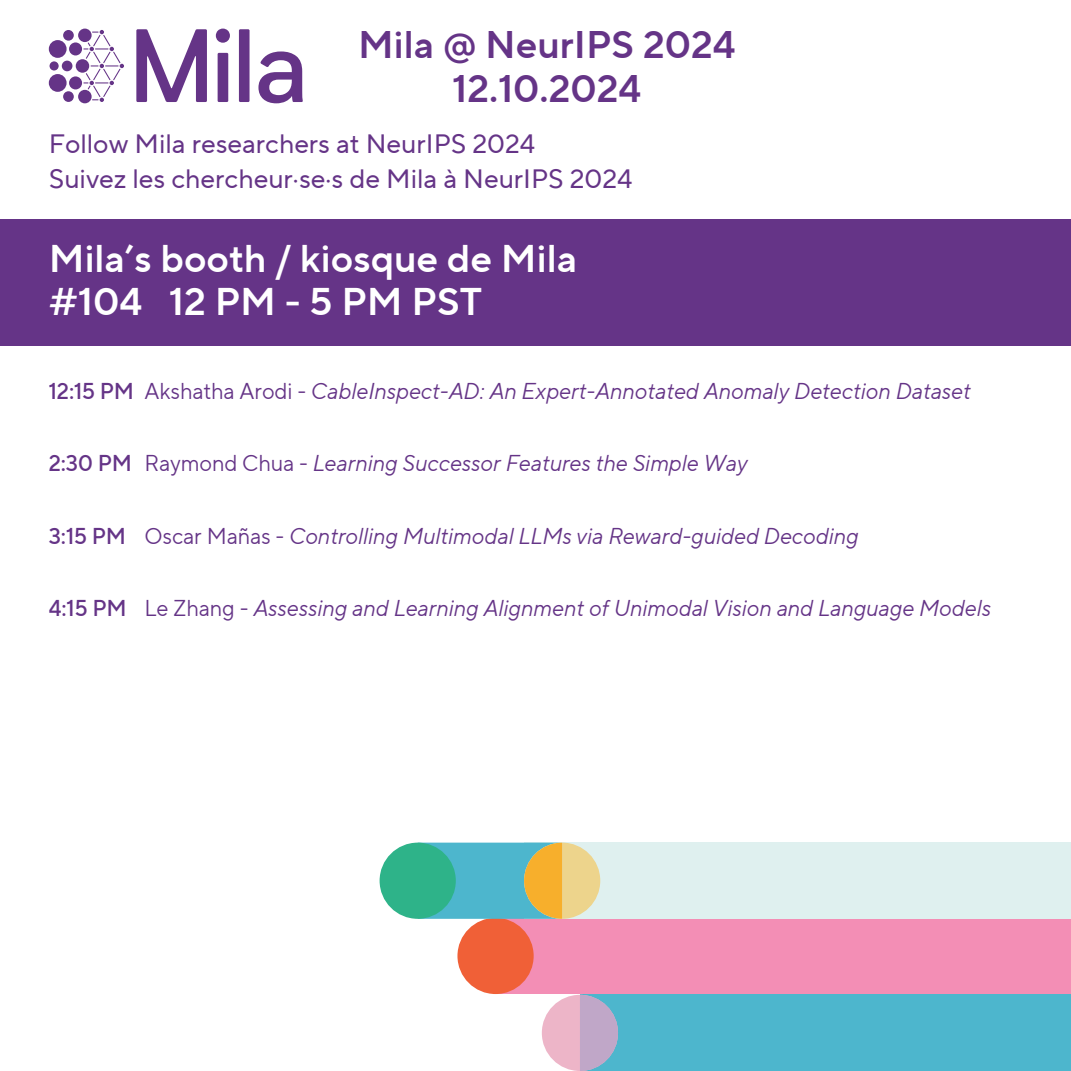
<style>
.page{position:relative;width:1071px;height:1071px;background:#fff}
.page>*{position:absolute;margin:0;border:0;box-sizing:border-box;transform-origin:0 0}
.t1{font:38.5px/43.4px "TT Norms Pro Dm Bd";color:#fff}
.t2{font:38.32px/43.9px "TT Norms Pro Dm Bd";color:#653487;text-align:center}
.t3{font:26.43px "TT Norms Pro";color:#653487}
.t4{font:italic 22.93px "TT Norms Pro";letter-spacing:-.005em;color:#653487;scale:.95 1}
.s1{font-weight:500;font-style:normal}
.s2{font-style:normal}
</style>
<div class="page">
<div style="left:495px;top:918px;width:576px;height:76px;background:#f38eb5"></div>
<div style="left:457px;top:918px;width:77px;height:76px;background:#f06037;border-radius:38px"></div>
<div style="left:581px;top:995px;width:490px;height:76px;background:#4db6cd"></div>
<div style="left:542px;top:995px;width:76px;height:76px;background:#edb5c8;border-radius:38px"></div>
<svg style="left:580px;top:995px;width:38px;height:76px"></svg>
<div style="left:525px;top:843px;width:546px;height:76px;background:#dff0ef"></div>
<svg style="left:424px;top:843px;width:176px;height:76px;background:#96bda2"></svg>
<div style="left:380px;top:843px;width:76px;height:76px;background:#2eb389;border-radius:38px"></div>
<svg style="left:136px;top:29px;width:71px;height:73px"></svg>
<svg style="left:216px;top:29px;width:14px;height:73px"></svg>
<div style="left:239px;top:29px;width:11px;height:73px;background:#653487"></div>
<svg style="left:258px;top:51px;width:45px;height:52px"></svg>
<div style="left:49px;top:40px;width:18px;height:18px;background:#653487;border-radius:50%"></div>
<div style="left:69px;top:42px;width:13px;height:13px;background:#653487;border-radius:50%"></div>
<div style="left:50px;top:61px;width:9px;height:10px;background:#653487;border-radius:50%"></div>
<div style="left:78px;top:29px;width:14px;height:13px;background:#653487;border-radius:50%"></div>
<div style="left:76px;top:59px;width:13px;height:14px;background:#653487;border-radius:50%"></div>
<div style="left:63px;top:30px;width:11px;height:11px;background:#653487;border-radius:50%"></div>
<div style="left:62px;top:61px;width:10px;height:10px;background:#653487;border-radius:50%"></div>
<svg style="left:83px;top:30px;width:41px;height:72px"></svg>
<div style="left:49px;top:74px;width:18px;height:18px;background:#653487;border-radius:50%"></div>
<div style="left:69px;top:76px;width:13px;height:13px;background:#653487;border-radius:50%"></div>
<div style="left:78px;top:90px;width:14px;height:13px;background:#653487;border-radius:50%"></div>
<div style="left:63px;top:91px;width:11px;height:11px;background:#653487;border-radius:50%"></div>
<div style="left:0;top:219px;width:1070px;height:126px;background:#653487"></div>
<h2 class="t2" style="left:358px;top:22px;width:379px">Mila @ NeurIPS 2024<br>12.10.2024</h2>
<p class="t3" style="left:49px;top:125px;width:488px">Follow Mila researchers at NeurIPS 2024</p>
<p class="t3" style="left:49px;top:160px;width:585px">Suivez les chercheur·se·s de Mila à NeurIPS 2024</p>
<h1 class="t1" style="left:49px;top:236px;width:530px">Mila’s booth / kiosque de Mila #104 12 PM - 5 PM PST</h1>
<p class="t4" style="left:49px;top:375px;width:972px"><span class="s1">12:15 PM</span> <span class="s2">Akshatha Arodi -</span> CableInspect-AD: An Expert-Annotated Anomaly Detection Dataset</p>
<p class="t4" style="left:49px;top:447px;width:737px"><span class="s1">2:30 PM</span> <span class="s2">Raymond Chua -</span> Learning Successor Features the Simple Way</p>
<p class="t4" style="left:49px;top:519px;width:854px"><span class="s1">3:15 PM</span> <span class="s2">Oscar Mañas -</span> Controlling Multimodal LLMs via Reward-guided Decoding</p>
<p class="t4" style="left:49px;top:592px;width:993px"><span class="s1">4:15 PM</span> <span class="s2">Le Zhang -</span> Assessing and Learning Alignment of Unimodal Vision and Language Models</p>
</div>
